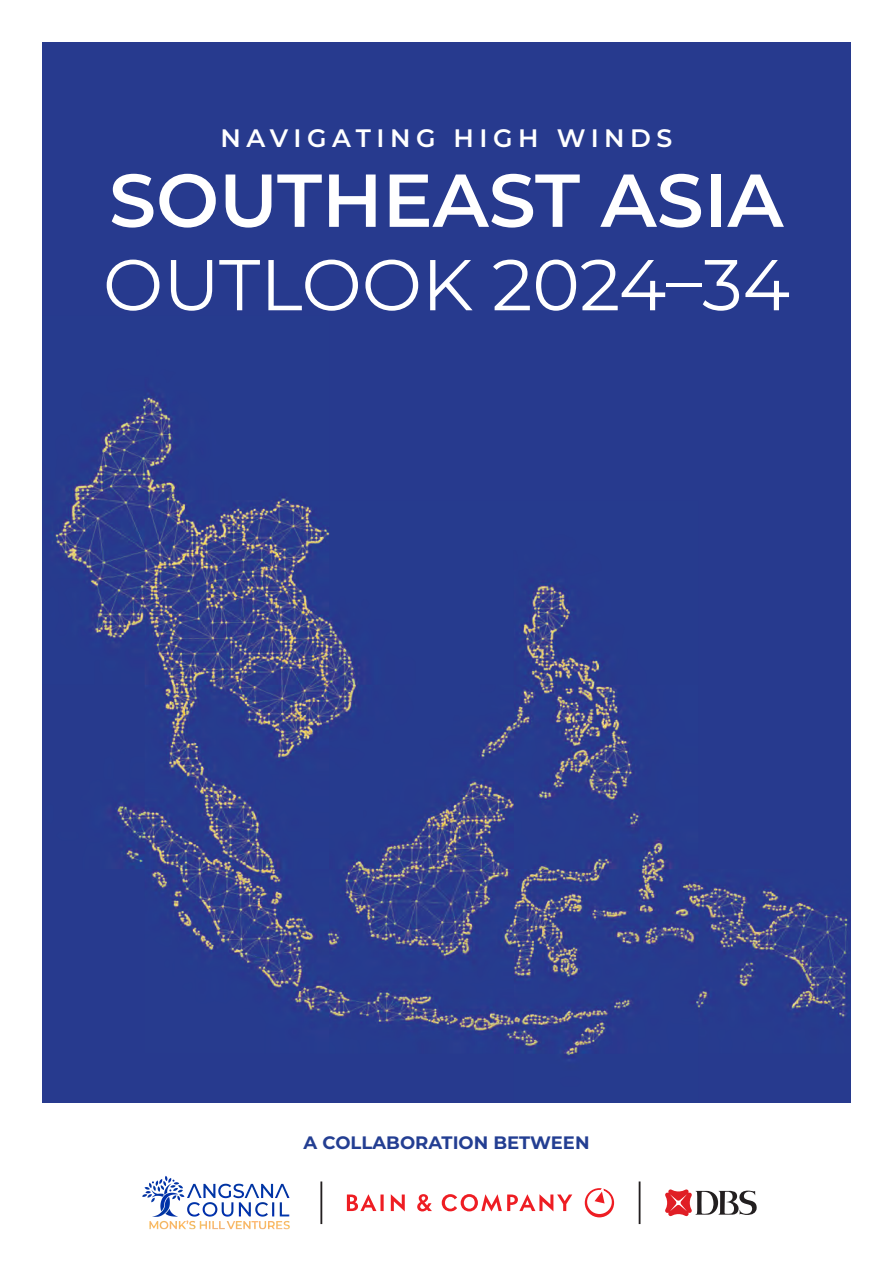
<style>
.page{position:relative;width:893px;height:1263px;background:#fff}
.page>*{position:absolute;margin:0;border:0;box-sizing:border-box;transform-origin:0 0}
.t1{font:600 74.7px "Montserrat";color:#fff}
.t2{font:71.85px "Montserrat";color:#fff}
.t3{font:600 25.2px "Montserrat";letter-spacing:.22em;color:#fff}
.t4{font:700 18px "Montserrat";color:#233e92}
</style>
<div class="page">
<img style="left:43px;top:43px;width:807px;height:1060px">
<svg style="left:391px;top:1194px;width:14px;height:17px"></svg>
<svg style="left:347px;top:1194px;width:37px;height:17px"></svg>
<svg style="left:417px;top:1194px;width:15px;height:17px"></svg>
<svg style="left:442px;top:1194px;width:130px;height:17px"></svg>
<svg style="left:585px;top:1188px;width:29px;height:29px"></svg>
<svg style="left:665px;top:1189px;width:92px;height:28px"></svg>
<img style="left:142px;top:1175px;width:148px;height:55px">
<hr style="left:639px;top:1181px;width:1px;height:43px;background:#231f20">
<hr style="left:320px;top:1181px;width:2px;height:43px;background:#231f20">
<p class="t3" style="left:220px;top:120px;width:454px">NAVIGATING HIGH WINDS</p>
<p class="t1" style="left:109px;top:147px;width:676px">SOUTHEAST ASIA</p>
<p class="t2" style="left:103px;top:235px;width:689px">OUTLOOK 2024–34</p>
<p class="t4" style="left:304px;top:1129px;width:287px">A COLLABORATION BETWEEN</p>
</div>
